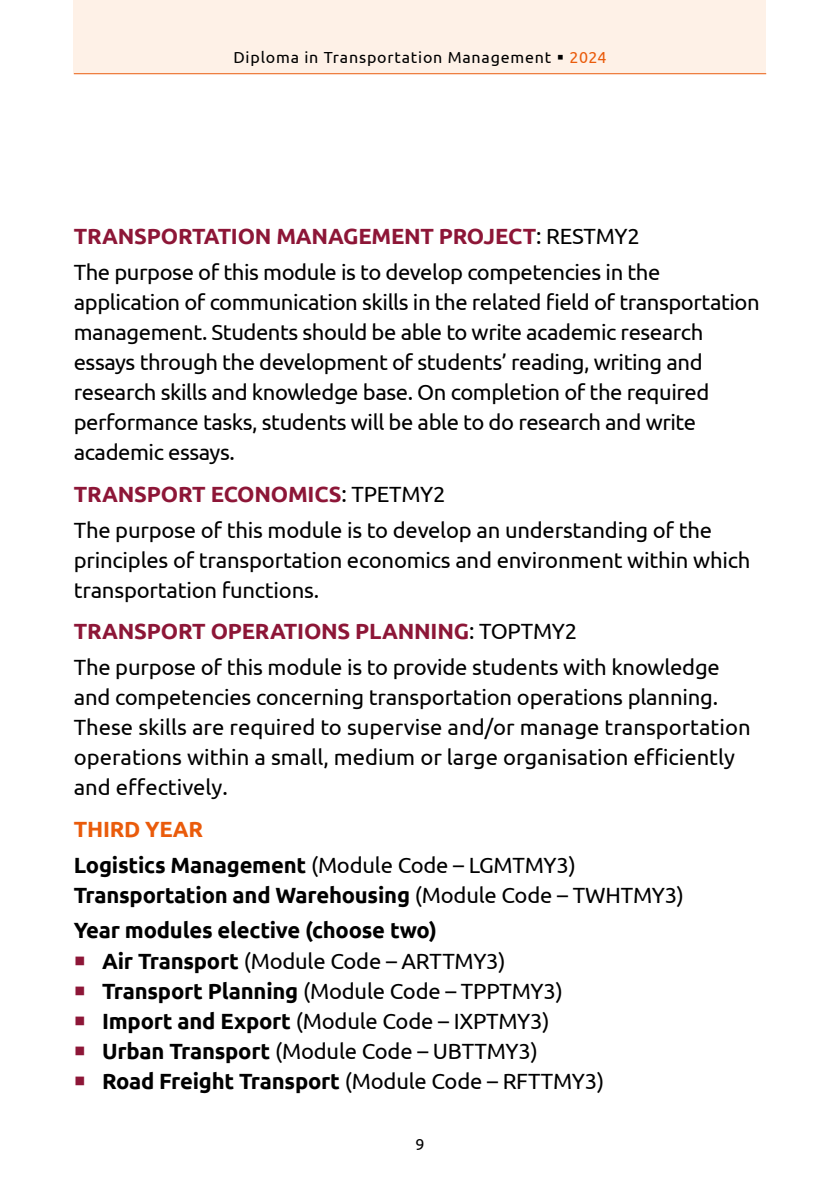
<style>
.page{position:relative;width:840px;height:1191px;background:#fff}
.page>*{position:absolute;margin:0;border:0;box-sizing:border-box;transform-origin:0 0}
.t1{font:22px/30px "Ubuntu";letter-spacing:-.01em;color:#000}
.t2{font:700 22px/35.8px "Ubuntu";letter-spacing:-.01em;color:#000}
.t3{font:16px "Ubuntu";letter-spacing:.05em;color:#000}
.s1{color:#ea5b0b}
.s2{font-weight:700;color:#8d1637}
.s3{font-weight:700;color:#ea5b0b}
.s4{font-weight:700}
.s5{font-weight:400}
.s6{color:#8d1637}
</style>
<div class="page">
<div style="left:74px;top:0;width:691px;height:73px;background:#fef1e7"></div>
<hr style="left:74px;top:73px;width:691px;height:1px;background:#ea5b0b">
<p class="t3" style="left:233px;top:48px;width:374px">Diploma in Transportation Management <span class="s1">2024</span></p>
<p class="t1" style="left:74px;top:217px;width:587px;line-height:35.8px"><span class="s2">TRANSPORTATION MANAGEMENT PROJECT</span>: RESTMY2<br>The purpose of this module is to develop competencies in the</p>
<p class="t1" style="left:74px;top:286px;width:687px">application of communication skills in the related field of transportation management. Students should be able to write academic research essays through the development of students’ reading, writing and research skills and knowledge base. On completion of the required performance tasks, students will be able to do research and write academic essays.</p>
<p class="t1" style="left:74px;top:475px;width:639px;line-height:35.8px"><span class="s2">TRANSPORT ECONOMICS</span>: TPETMY2<br>The purpose of this module is to develop an understanding of the</p>
<p class="t1" style="left:74px;top:544px;width:677px">principles of transportation economics and environment within which transportation functions.</p>
<p class="t1" style="left:74px;top:613px;width:647px;line-height:35.8px"><span class="s2">TRANSPORT OPERATIONS PLANNING</span>: TOPTMY2<br>The purpose of this module is to provide students with knowledge</p>
<p class="t1" style="left:74px;top:681px;width:678px">and competencies concerning transportation operations planning.<br>These skills are required to supervise and/or manage transportation operations within a small, medium or large organisation efficiently and effectively.</p>
<p class="t1" style="left:74px;top:810px;width:503px;line-height:35.8px"><span class="s3">THIRD YEAR<br></span><span class="s4">Logistics Management</span> (Module Code – LGMTMY3)</p>
<p class="t2" style="left:74px;top:876px;width:611px">Transportation and Warehousing <span class="s5">(Module Code – TWHTMY3)<br></span>Year modules elective (choose two)</p>
<p class="t1" style="left:74px;top:945px;width:433px"><span class="s6">○</span> <span class="s4">Air Transport</span> (Module Code – ARTTMY3)</p>
<p class="t1" style="left:74px;top:975px;width:490px"><span class="s6">○</span> <span class="s4">Transport Planning</span> (Module Code – TPPTMY3)</p>
<p class="t1" style="left:74px;top:1005px;width:477px"><span class="s6">○</span> <span class="s4">Import and Export</span> (Module Code – IXPTMY3)</p>
<p class="t1" style="left:74px;top:1035px;width:465px"><span class="s6">○</span> <span class="s4">Urban Transport</span> (Module Code – UBTTMY3)</p>
<p class="t2" style="left:74px;top:1063px;width:531px"><span class="s6">○</span> Road Freight Transport <span class="s5">(Module Code – RFTTMY3)</span></p>
<p class="t3" style="left:415px;top:1134px;width:11px">9</p>
</div>
